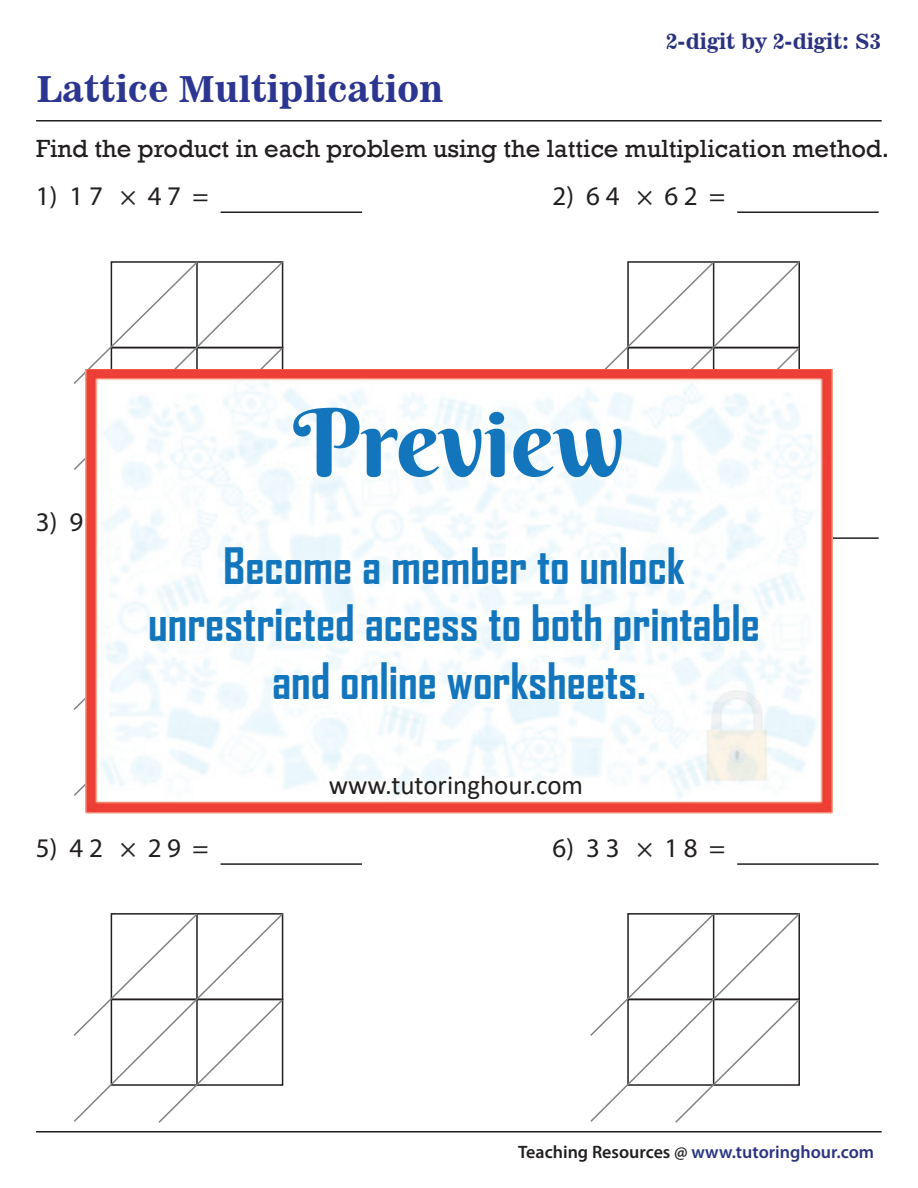
<style>
.page{position:relative;width:918px;height:1188px;background:#fff}
.page>*{position:absolute;margin:0;border:0;box-sizing:border-box;transform-origin:0 0}
.t1{font:94.05px "Berkshire Swash";color:#1375bc}
.t2{font:700 48px/57.6px "Agency FB";color:#1375bc;text-align:center}
.t3{font:36px "News 701 BT Bold A";color:#2c3690}
.t4{font:27px "Myriad Pro";color:#231f20}
.t5{font:27px "Calibri";color:#211e1e}
.t6{font:25.5px "Rockwell";color:#231f20}
.t7{font:21px "News 701 BT Bold A";color:#2b3380}
.t8{font:600 18px "Myriad Pro";color:#2b3380}
.s1{color:#211e1e}
</style>
<div class="page">
<hr style="left:36px;top:1131px;width:846px;height:2px;background:#211e1e">
<hr style="left:36px;top:120px;width:846px;height:2px;background:#211e1e">
<hr style="left:221px;top:211px;width:141px;height:2px;background:#231f20">
<hr style="left:737px;top:211px;width:142px;height:2px;background:#231f20">
<hr style="left:737px;top:537px;width:142px;height:2px;background:#231f20">
<hr style="left:221px;top:863px;width:141px;height:2px;background:#231f20">
<hr style="left:737px;top:863px;width:142px;height:2px;background:#231f20">
<svg style="left:73px;top:261px;width:211px;height:212px"></svg>
<svg style="left:604px;top:261px;width:196px;height:108px"></svg>
<svg style="left:73px;top:586px;width:13px;height:212px"></svg>
<svg style="left:73px;top:913px;width:211px;height:210px"></svg>
<svg style="left:590px;top:913px;width:210px;height:210px"></svg>
<img style="left:86px;top:369px;width:746px;height:444px">
<p class="t3" style="left:36px;top:74px;width:409px">Lattice Multiplication</p>
<p class="t7" style="left:666px;top:33px;width:217px">2-digit by 2-digit: S3</p>
<p class="t6" style="left:36px;top:139px;width:855px">Find the product in each problem using the lattice multiplication method.</p>
<p class="t4" style="left:36px;top:187px;width:174px">1) 1 7 × 4 7 =</p>
<p class="t4" style="left:553px;top:187px;width:174px">2) 6 4 × 6 2 =</p>
<h1 class="t1" style="left:293px;top:389px;width:333px">Preview</h1>
<p class="t2" style="left:148px;top:540px;width:613px">Become a member to unlock unrestricted access to both printable and online worksheets.</p>
<p class="t5" style="left:329px;top:776px;width:256px">www.tutoringhour.com</p>
<p class="t4" style="left:36px;top:838px;width:174px">5) 4 2 × 2 9 =</p>
<p class="t4" style="left:553px;top:838px;width:174px">6) 3 3 × 1 8 =</p>
<p class="t8" style="left:518px;top:1145px;width:357px"><span class="s1">Teaching Resources @</span> www.tutoringhour.com</p>
</div>
